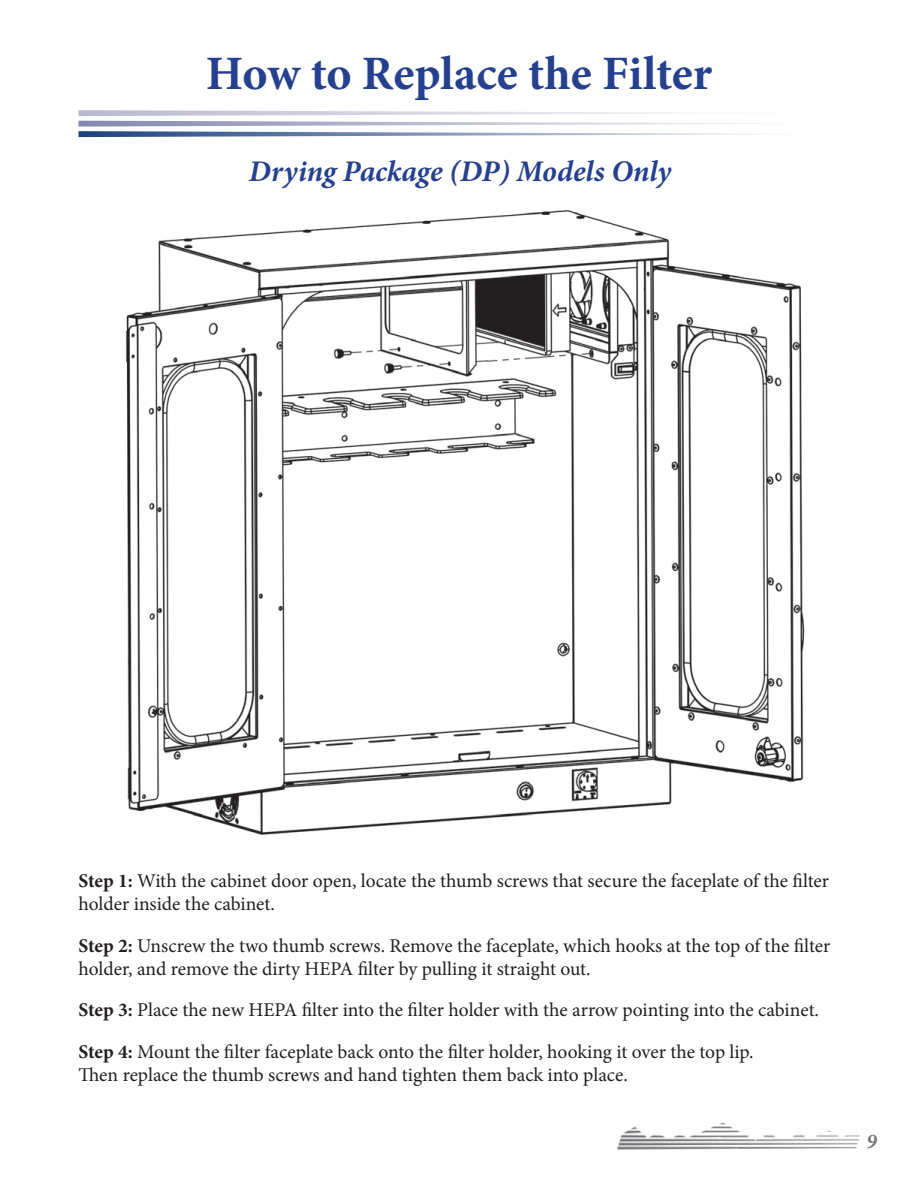
<style>
.page{position:relative;width:918px;height:1188px;background:#fff}
.page>*{position:absolute;margin:0;border:0;box-sizing:border-box;transform-origin:0 0}
.t1{font:700 48px "Minion Pro";letter-spacing:-.005em;color:#25408f}
.t2{font:italic 700 30px "Minion Pro";letter-spacing:-.005em;color:#25408f}
.t3{font:italic 700 21px "Minion Pro";color:#77787b}
.t4{font:19.5px/23.4px "Minion Pro";color:#231f20}
.s1{font-weight:700}
</style>
<div class="page">
<svg style="left:79px;top:110px;width:682px;height:27px"></svg>
<img style="left:126px;top:209px;width:679px;height:626px">
<img style="left:617px;top:1122px;width:243px;height:28px">
<h1 class="t1" style="left:206px;top:40px;width:508px">How to Replace the Filter</h1>
<h2 class="t2" style="left:249px;top:150px;width:424px">Drying Package (DP) Models Only</h2>
<p class="t4" style="left:79px;top:869px;width:752px"><span class="s1">Step 1:</span> With the cabinet door open, locate the thumb screws that secure the faceplate of the filter holder inside the cabinet.</p>
<p class="t4" style="left:79px;top:934px;width:753px"><span class="s1">Step 2:</span> Unscrew the two thumb screws. Remove the faceplate, which hooks at the top of the filter holder, and remove the dirty HEPA filter by pulling it straight out.</p>
<p class="t4" style="left:79px;top:990px;width:742px;line-height:41.4px"><span class="s1">Step 3:</span> Place the new HEPA filter into the filter holder with the arrow pointing into the cabinet.<br><span class="s1">Step 4:</span> Mount the filter faceplate back onto the filter holder, hooking it over the top lip.</p>
<p class="t4" style="left:79px;top:1063px;width:551px">Then replace the thumb screws and hand tighten them back into place.</p>
<p class="t3" style="left:866px;top:1126px;width:12px">9</p>
</div>
